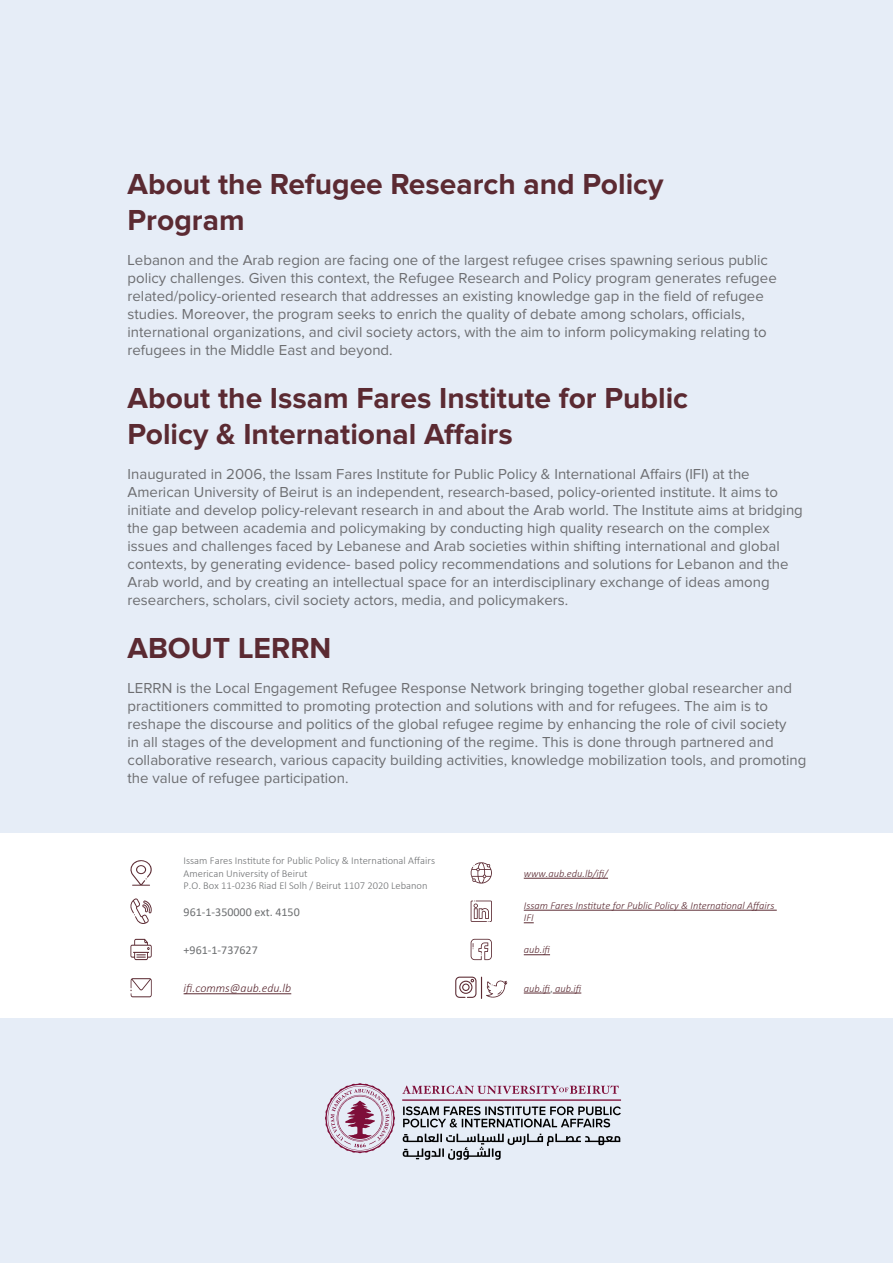
<style>
.page{position:relative;width:893px;height:1263px;background:#e6edf7}
.page>*{position:absolute;margin:0;border:0;box-sizing:border-box;transform-origin:0 0}
.t1{font:700 30px/36px "Proxima Nova";color:#5b2a32}
.t2{font:15px/18px "Proxima Nova";color:#6d6e71}
.t3{font:12px "Calibri";color:#6d6f71}
.t4{font:italic 300 12px "Calibri";color:#5b2a32}
.t5{font:300 10.5px/12.6px "Calibri";color:#6d6f71}
.t6{font:italic 300 10.5px/12.6px "Calibri";color:#5b2a32}
.s1{font-weight:400;font-style:normal;color:#6d6f71}
</style>
<div class="page">
<div style="left:0;top:833px;width:892px;height:184px;background:#fff"></div>
<svg style="left:130px;top:860px;width:22px;height:26px"></svg>
<svg style="left:470px;top:862px;width:22px;height:22px"></svg>
<hr style="left:524px;top:878px;width:84px;height:1px;background:#5b2a32">
<svg style="left:130px;top:898px;width:22px;height:26px"></svg>
<svg style="left:471px;top:900px;width:21px;height:22px"></svg>
<hr style="left:524px;top:910px;width:253px;height:1px;background:#5b2a32">
<svg style="left:130px;top:939px;width:22px;height:21px"></svg>
<svg style="left:471px;top:939px;width:21px;height:21px"></svg>
<svg style="left:524px;top:954px;width:26px;height:1px"></svg>
<svg style="left:130px;top:978px;width:22px;height:19px"></svg>
<hr style="left:184px;top:993px;width:107px;height:1px;background:#5b2a32">
<svg style="left:455px;top:977px;width:52px;height:22px"></svg>
<svg style="left:524px;top:993px;width:57px;height:1px"></svg>
<svg style="left:402px;top:1085px;width:219px;height:42px"></svg>
<svg style="left:403px;top:1134px;width:217px;height:26px"></svg>
<svg style="left:325px;top:1083px;width:70px;height:70px"></svg>
<h1 class="t1" style="left:128px;top:167px;width:538px">About the Refugee Research and Policy<br>Program</h1>
<p class="t2" style="left:128px;top:251px;width:651px">Lebanon and the Arab region are facing one of the largest refugee crises spawning serious public policy challenges. Given this context, the Refugee Research and Policy program generates refugee related/policy-oriented research that addresses an existing knowledge gap in the field of refugee studies. Moreover, the program seeks to enrich the quality of debate among scholars, officials, international organizations, and civil society actors, with the aim to inform policymaking relating to refugees in the Middle East and beyond.</p>
<h1 class="t1" style="left:128px;top:381px;width:562px">About the Issam Fares Institute for Public<br>Policy &amp; International Affairs</h1>
<p class="t2" style="left:128px;top:465px;width:677px">Inaugurated in 2006, the Issam Fares Institute for Public Policy &amp; International Affairs (IFI) at the American University of Beirut is an independent, research-based, policy-oriented institute. It aims to initiate and develop policy-relevant research in and about the Arab world. The Institute aims at bridging the gap between academia and policymaking by conducting high quality research on the complex issues and challenges faced by Lebanese and Arab societies within shifting international and global contexts, by generating evidence- based policy recommendations and solutions for Lebanon and the Arab world, and by creating an intellectual space for an interdisciplinary exchange of ideas among researchers, scholars, civil society actors, media, and policymakers.</p>
<h1 class="t1" style="left:128px;top:631px;width:205px">ABOUT LERRN</h1>
<p class="t2" style="left:128px;top:679px;width:680px">LERRN is the Local Engagement Refugee Response Network bringing together global researcher and practitioners committed to promoting protection and solutions with and for refugees. The aim is to reshape the discourse and politics of the global refugee regime by enhancing the role of civil society<br>in all stages of the development and functioning of the regime. This is done through partnered and collaborative research, various capacity building activities, knowledge mobilization tools, and promoting the value of refugee participation.</p>
<p class="t5" style="left:184px;top:854px;width:253px">Issam Fares Institute for Public Policy &amp; International Affairs<br>American University of Beirut<br>P.O. Box 11-0236 Riad El Solh / Beirut 1107 2020 Lebanon</p>
<p class="t6" style="left:524px;top:867px;width:86px">www.aub.edu.lb/ifi/</p>
<p class="t3" style="left:184px;top:903px;width:118px">961-1-350000 ext. 4150</p>
<p class="t6" style="left:524px;top:899px;width:252px">Issam Fares Institute for Public Policy &amp; International Affairs<br>IFI</p>
<p class="t3" style="left:184px;top:942px;width:76px">+961-1-737627</p>
<p class="t6" style="left:524px;top:943px;width:29px">aub.ifi</p>
<p class="t4" style="left:184px;top:981px;width:109px">ifi.comms@aub.edu.lb</p>
<p class="t6" style="left:524px;top:982px;width:60px">aub.ifi<span class="s1">,</span> aub.ifi</p>
</div>
